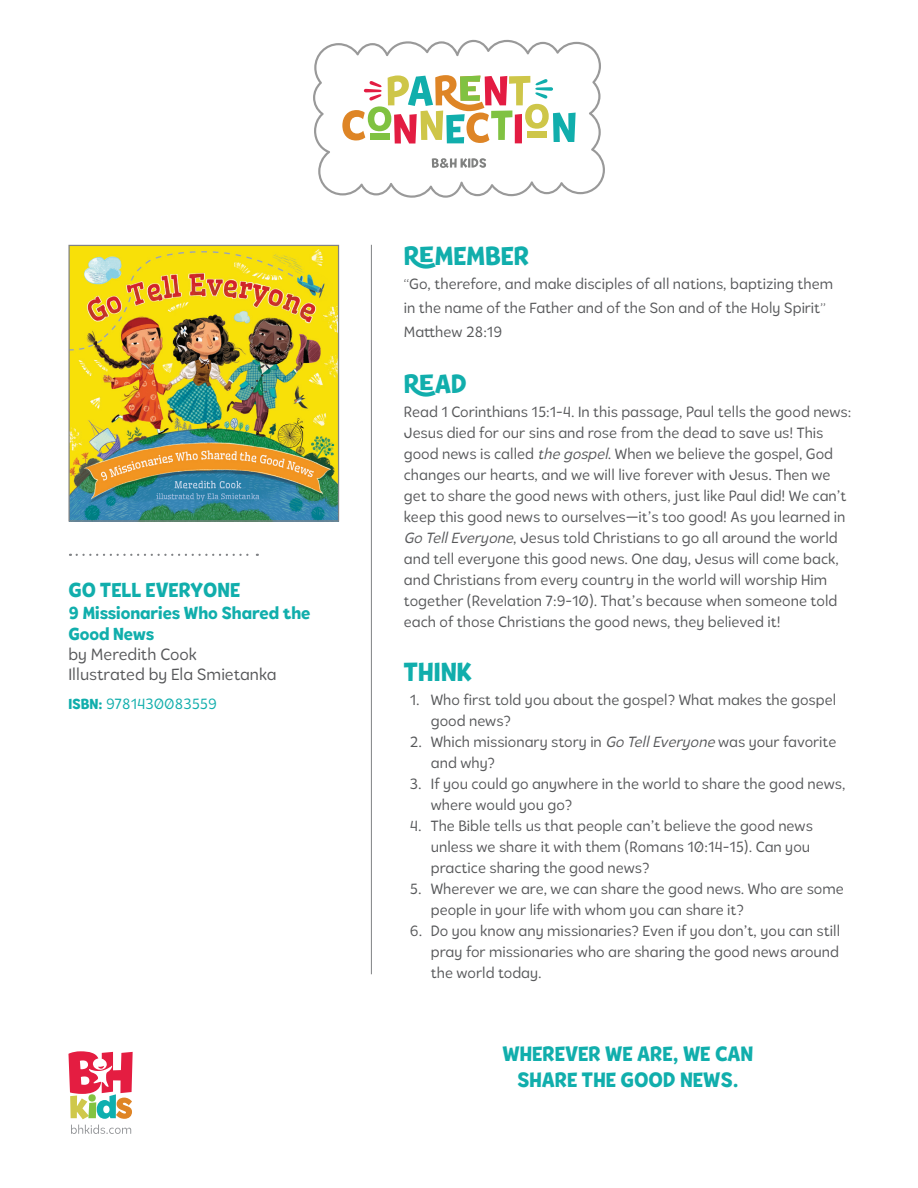
<style>
.page{position:relative;width:918px;height:1188px;background:#fff}
.page>*{position:absolute;margin:0;border:0;box-sizing:border-box;transform-origin:0 0}
.t1{font:800 27px "Tobi Pro";color:#11aeac}
.t2{font:800 21.45px/25.8px "Tobi Pro";color:#11aeac;text-align:center}
.t3{font:800 21px "Tobi Pro";color:#11aeac}
.t4{font:800 18px/21.6px "Tobi Pro";color:#11aeac}
.t5{font:16.5px/19.8px "Tobi Pro";color:#57585a}
.t6{font:15px/21px "Tobi Pro";color:#57585a}
.t7{font:15px "Tobi Pro";color:#11aeac}
.s1{font-weight:800}
.s2{font-style:italic}
</style>
<div class="page">
<svg style="left:313px;top:40px;width:292px;height:158px"></svg>
<svg style="left:342px;top:75px;width:234px;height:69px"></svg>
<svg style="left:432px;top:158px;width:54px;height:10px"></svg>
<svg style="left:68px;top:1051px;width:65px;height:68px"></svg>
<svg style="left:71px;top:1125px;width:60px;height:9px"></svg>
<hr style="left:371px;top:245px;width:1px;height:729px;background:#808285">
<img style="left:70px;top:247px;width:267px;height:273px">
<div style="left:68px;top:245px;width:271px;height:277px;border:1px solid #808285"></div>
<svg style="left:77px;top:554px;width:181px;height:2px"></svg>
<h3 class="t3" style="left:68px;top:576px;width:173px">GO TELL EVERYONE</h3>
<p class="t4" style="left:68px;top:601px;width:244px">9 Missionaries Who Shared the<br>Good News</p>
<p class="t5" style="left:68px;top:644px;width:210px">by Meredith Cook<br>Illustrated by Ela Smietanka</p>
<p class="t7" style="left:68px;top:694px;width:150px"><span class="s1">ISBN:</span> 9781430083559</p>
<h1 class="t1" style="left:404px;top:238px;width:127px">ReMEMBER</h1>
<p class="t6" style="left:404px;top:272px;width:431px;line-height:24px">“Go, therefore, and make disciples of all nations, baptizing them in the name of the Father and of the Son and of the Holy Spirit”<br>Matthew 28:19</p>
<h1 class="t1" style="left:404px;top:367px;width:65px">READ</h1>
<p class="t6" style="left:404px;top:402px;width:449px">Read 1 Corinthians 15:1-4. In this passage, Paul tells the good news:<br>Jesus died for our sins and rose from the dead to save us! This good news is called <span class="s2">the gospel</span>. When we believe the gospel, God changes our hearts, and we will live forever with Jesus. Then we get to share the good news with others, just like Paul did! We can’t keep this good news to ourselves—it’s too good! As you learned in <span class="s2">Go TellEveryone</span>, Jesus told Christians to go all around the world and tell everyone this good news. One day, Jesus will come back, and Christians from every country in the world will worship Him together (Revelation 7:9-10). That’s because when someone told each of those Christians the good news, they believed it!</p>
<h1 class="t1" style="left:404px;top:654px;width:70px">THINK</h1>
<p class="t6" style="left:431px;top:689px;width:407px;text-indent:-21px">1. Who first told you about the gospel? What makes the gospel good news?</p>
<p class="t6" style="left:431px;top:731px;width:407px;text-indent:-21px">2. Which missionary story in <span class="s2">Go TellEveryone</span> was your favorite and why?</p>
<p class="t6" style="left:431px;top:773px;width:416px;text-indent:-21px">3. If you could go anywhere in the world to share the good news, where would you go?</p>
<p class="t6" style="left:431px;top:815px;width:384px;text-indent:-21px">4. The Bible tells us that people can’t believe the good news unless we share it with them (Romans 10:14-15). Can you practice sharing the good news?</p>
<p class="t6" style="left:431px;top:878px;width:414px;text-indent:-21px">5. Wherever we are, we can share the good news. Who are some people in your life with whom you can share it?</p>
<p class="t6" style="left:431px;top:920px;width:411px;text-align:justify;text-indent:-21px">6. Do you know any missionaries? Even if you don’t, you can still pray for missionaries who are sharing the good news around the world today.</p>
<h2 class="t2" style="left:502px;top:1041px;width:252px">WHEREVER WE ARE, WE CAN<br>SHARE THE GOOD NEWS.</h2>
</div>
